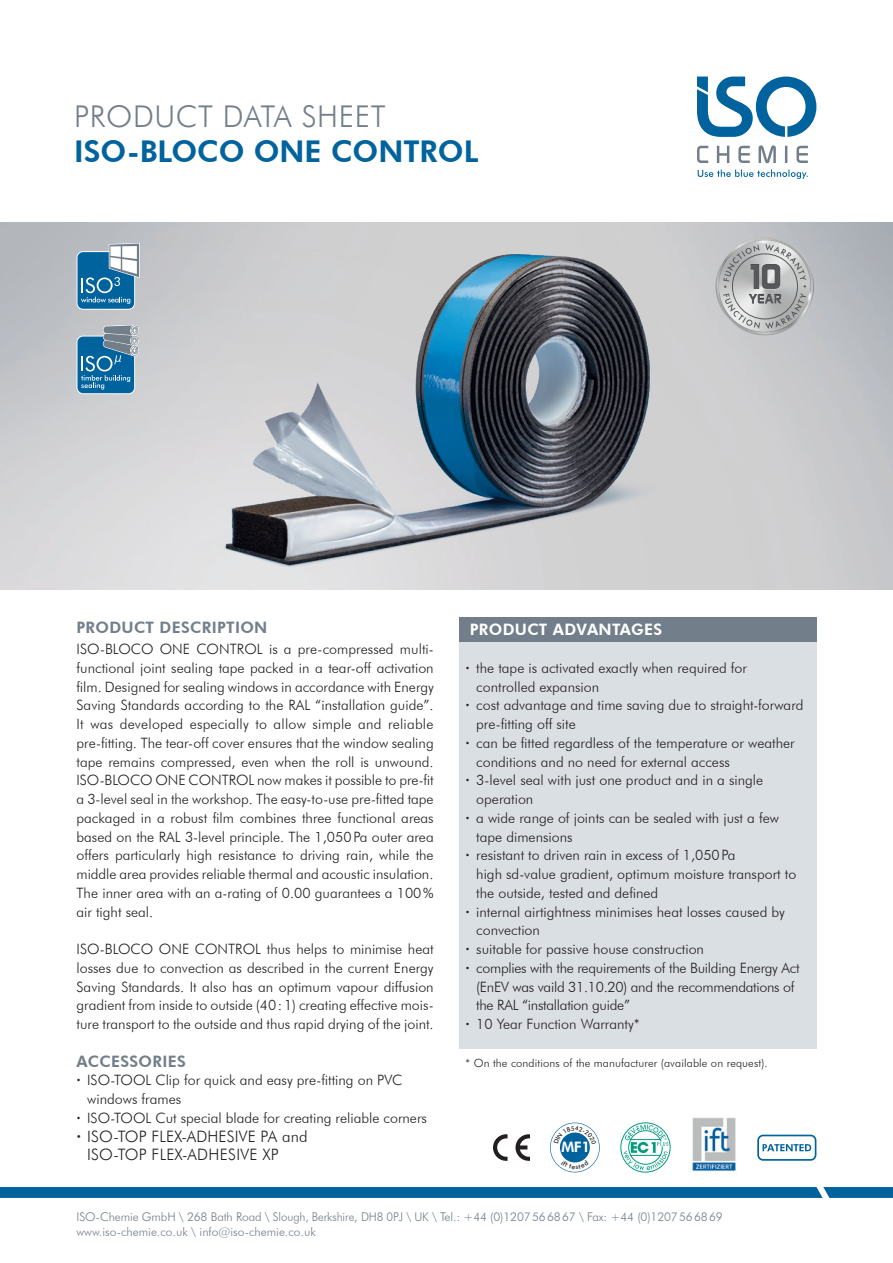
<style>
.page{position:relative;width:893px;height:1263px;background:#fff}
.page>*{position:absolute;margin:0;border:0;box-sizing:border-box;transform-origin:0 0}
.t1{font:800 30px "Futura BT";color:#00639e}
.t2{font:300 30px "Futura BT";letter-spacing:.02em;color:#727f8a}
.t3{font:300 15.75px/18.8px "Futura BT";letter-spacing:.01em;color:#231f20}
.t4{font:800 15.75px "Futura BT";letter-spacing:.02em;color:#727f8a}
.t5{font:800 15.75px "Futura BT";letter-spacing:.02em;color:#fff}
.t6{font:800 14.55px "Futura BT";color:#fff}
.t7{font:300 14.25px/18.8px "Futura BT";color:#231f20;text-align:justify}
.t8{font:300 14.25px "Futura BT";letter-spacing:-.02em;color:#231f20}
.t9{font:300 12px/15px "Futura BT";letter-spacing:-.01em;color:#727f8a}
.t10{font:300 11.25px "Futura BT";letter-spacing:.01em;color:#231f20}
.s1{font-weight:800}
</style>
<div class="page">
<svg style="left:0;top:223px;width:893px;height:366px;background:#cacbce"></svg>
<img style="left:194px;top:244px;width:492px;height:340px">
<svg style="left:77px;top:243px;width:63px;height:67px;background:#5c96b8"></svg>
<svg style="left:77px;top:325px;width:62px;height:69px;background:#508aae"></svg>
<div style="left:459px;top:617px;width:357px;height:25px;background:#727f8a"></div>
<div style="left:459px;top:642px;width:357px;height:406px;background:#dadfe3"></div>
<svg style="left:719px;top:238px;width:93px;height:94px;background:#b3b5b5"></svg>
<svg style="left:493px;top:1134px;width:15px;height:27px"></svg>
<svg style="left:515px;top:1134px;width:14px;height:27px"></svg>
<svg style="left:621px;top:1122px;width:49px;height:50px"></svg>
<img style="left:692px;top:1117px;width:44px;height:54px">
<svg style="left:757px;top:1135px;width:59px;height:26px"></svg>
<svg style="left:0;top:1187px;width:893px;height:11px;background:#04659f"></svg>
<svg style="left:697px;top:145px;width:111px;height:18px"></svg>
<svg style="left:698px;top:169px;width:110px;height:10px"></svg>
<svg style="left:697px;top:77px;width:119px;height:60px"></svg>
<svg style="left:550px;top:1122px;width:50px;height:50px"></svg>
<h1 class="t2" style="left:74px;top:98px;width:313px">PRODUCT DATA SHEET</h1>
<h1 class="t1" style="left:74px;top:133px;width:406px">ISO-BLOCO ONE CONTROL</h1>
<p class="t4" style="left:77px;top:618px;width:192px">PRODUCT DESCRIPTION</p>
<p class="t7" style="left:77px;top:639px;width:359px">ISO-BLOCO ONE CONTROL is a pre-compressed multi&shy;functional joint sealing tape packed in a tear-off activation film. Designed for sealing windows in accordance with Energy Saving Standards according to the RAL “installation guide”.<br>It was developed especially to allow simple and reliable pre-fitting. The tear-off cover ensures that the window sealing tape remains compressed, even when the roll is unwound.<br>ISO-BLOCO ONE CONTROL now makes it possible to pre-fit a 3-level seal in the workshop. The easy-to-use pre-fitted tape packaged in a robust film combines three functional areas based on the RAL 3-level principle. The 1,050Pa outer area offers particularly high resistance to driving rain, while the middle area provides reliable thermal and acoustic insulation.<br>The inner area with an a-rating of 0.00 guarantees a 100% air tight seal.</p>
<p class="t7" style="left:77px;top:939px;width:359px">ISO-BLOCO ONE CONTROL thus helps to minimise heat losses due to convection as described in the current Energy Saving Standards. It also has an optimum vapour diffusion gradient from inside to outside (40:1) creating effective mois&shy;ture transport to the outside and thus rapid drying of the joint.</p>
<p class="t4" style="left:77px;top:1051px;width:111px">ACCESSORIES</p>
<p class="t7" style="left:77px;top:1071px;width:327px"><span class="s1">·</span> ISO-TOOL Clip for quick and easy pre-fitting on PVC</p>
<p class="t7" style="left:87px;top:1089px;width:96px">windows frames</p>
<p class="t7" style="left:77px;top:1108px;width:352px"><span class="s1">·</span> ISO-TOOL Cut special blade for creating reliable corners</p>
<p class="t3" style="left:87px;top:1126px;width:222px;text-indent:-11px"><span class="s1">·</span> ISO-TOP FLEX-ADHESIVE PA and<br>ISO-TOP FLEX-ADHESIVE XP</p>
<p class="t5" style="left:470px;top:620px;width:194px">PRODUCT ADVANTAGES</p>
<p class="t7" style="left:466px;top:658px;width:283px"><span class="s1">·</span> the tape is activated exactly when required for</p>
<p class="t7" style="left:476px;top:677px;width:124px">controlled expansion</p>
<p class="t7" style="left:466px;top:696px;width:339px"><span class="s1">·</span> cost advantage and time saving due to straight-forward</p>
<p class="t7" style="left:476px;top:714px;width:101px">pre-fitting off site</p>
<p class="t7" style="left:466px;top:733px;width:331px"><span class="s1">·</span> can be fitted regardless of the temperature or weather</p>
<p class="t7" style="left:476px;top:752px;width:255px">conditions and no need for external access</p>
<p class="t7" style="left:466px;top:771px;width:299px"><span class="s1">·</span> 3-level seal with just one product and in a single</p>
<p class="t7" style="left:476px;top:789px;width:59px">operation</p>
<p class="t7" style="left:466px;top:808px;width:315px"><span class="s1">·</span> a wide range of joints can be sealed with just a few</p>
<p class="t7" style="left:476px;top:827px;width:98px">tape dimensions</p>
<p class="t7" style="left:466px;top:846px;width:272px"><span class="s1">·</span> resistant to driven rain in excess of 1,050Pa</p>
<p class="t7" style="left:476px;top:864px;width:322px">high sd-value gradient, optimum moisture transport to</p>
<p class="t7" style="left:476px;top:883px;width:184px">the outside, tested and defined</p>
<p class="t7" style="left:466px;top:902px;width:321px"><span class="s1">·</span> internal airtightness minimises heat losses caused by</p>
<p class="t7" style="left:476px;top:921px;width:65px">convection</p>
<p class="t7" style="left:466px;top:939px;width:240px"><span class="s1">·</span> suitable for passive house construction</p>
<p class="t8" style="left:466px;top:959px;width:335px"><span class="s1">·</span> complies with the requirements of the Building Energy Act</p>
<p class="t8" style="left:476px;top:978px;width:320px">(EnEV was vaild 31.10.20) and the recommendations of</p>
<p class="t8" style="left:476px;top:997px;width:155px">the RAL “installation guide”</p>
<p class="t7" style="left:466px;top:1015px;width:176px"><span class="s1">·</span> 10 Year Function Warranty*</p>
<p class="t10" style="left:466px;top:1056px;width:304px">* On the conditions of the manufacturer (available on request).</p>
<p class="t6" style="left:561px;top:1138px;width:30px">MF1</p>
<p class="t9" style="left:77px;top:1209px;width:648px">ISO-Chemie GmbH \ 268 Bath Road \ Slough, Berkshire, DH8 0PJ \ UK \ Tel.: +44 (0)1207566867 \ Fax: +44 (0)1207566869 www.iso-chemie.co.uk \ info@iso-chemie.co.uk</p>
</div>
